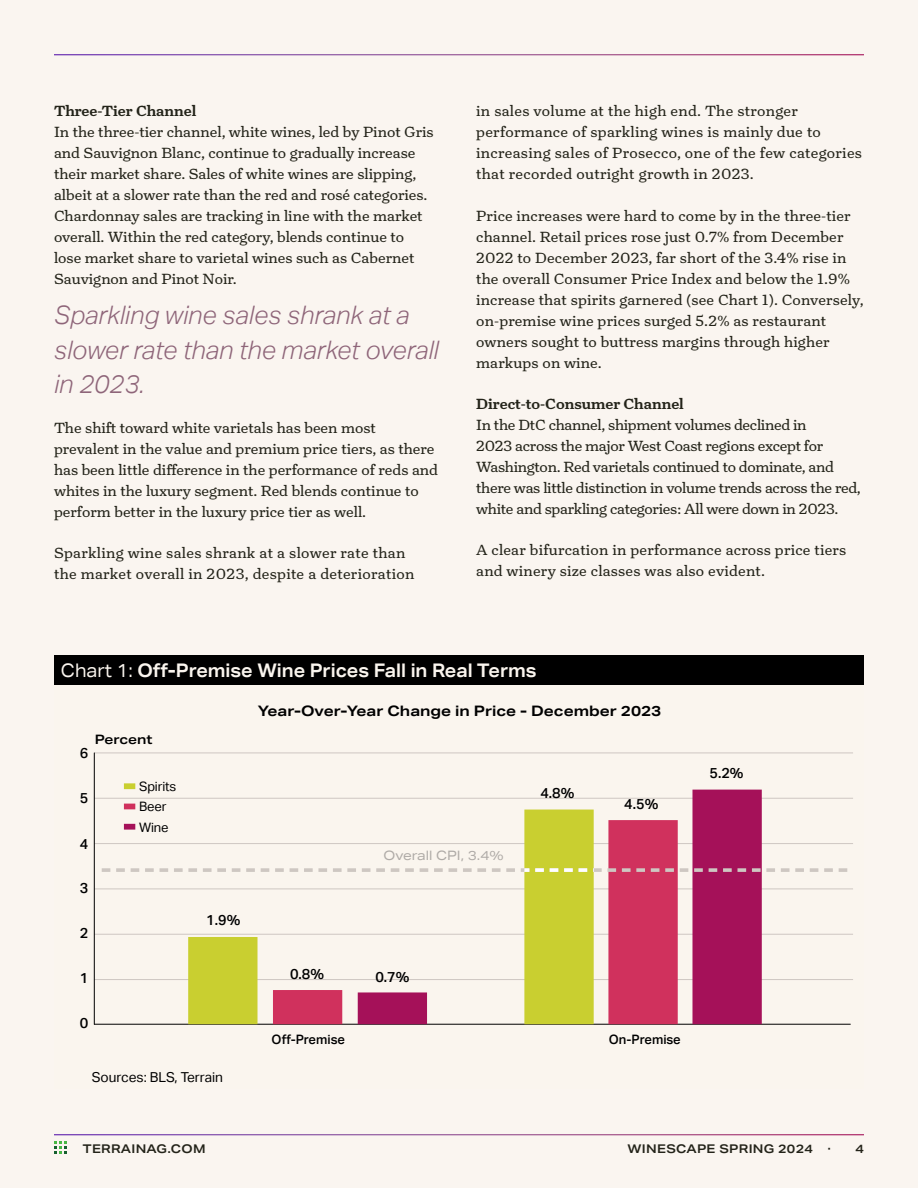
<style>
.page{position:relative;width:918px;height:1188px;background:#faf5f0}
.page>*{position:absolute;margin:0;border:0;box-sizing:border-box;transform-origin:0 0}
.Body{font:italic 300 25.5px/34.5px "Aktiv Grotesk";color:#8e6579}
.t1{font:700 18.75px "Aktiv Grotesk Ex";color:#faf5ee;scale:.88 1}
.Body-2{font:15px/21px "Turnip";color:#232319}
.Body-3{font:15px/21px "Turnip";letter-spacing:-.02em;color:#232319}
.Body-4{font:15px/21px "Turnip";letter-spacing:.02em;color:#232319}
.t2{font:700 14.4px "Aktiv Grotesk Ex";color:#000}
.t3{font:500 14.4px "Aktiv Grotesk";color:#000}
.t4{font:13.8px "Aktiv Grotesk";color:#000}
.t5{font:500 13.05px "Aktiv Grotesk";color:#000}
.t6{font:13.05px/20.2px "Aktiv Grotesk";letter-spacing:-.01em;color:#000}
.t7{font:13.05px "Aktiv Grotesk Ex";color:#afaba7}
.t8{font:600 13.05px "Aktiv Grotesk Ex";color:#000}
.t9{font:600 12px "Aktiv Grotesk Ex";letter-spacing:.025em;color:#232319}
.s1{font-weight:500}
.s2{font-weight:400}
</style>
<div class="page">
<hr style="left:54px;top:54px;width:810px;height:1px;background:#fff">
<hr style="left:54px;top:1134px;width:810px;height:1px;background:#fff">
<svg style="left:54px;top:1141px;width:13px;height:12px"></svg>
<hr style="left:94px;top:889px;width:759px;height:1px;background:#cec7c2">
<hr style="left:94px;top:979px;width:759px;height:1px;background:#cec7c2">
<hr style="left:94px;top:843px;width:759px;height:1px;background:#cec7c2">
<hr style="left:94px;top:934px;width:759px;height:1px;background:#cec7c2">
<hr style="left:94px;top:798px;width:759px;height:1px;background:#cec7c2">
<hr style="left:94px;top:753px;width:759px;height:1px;background:#cec7c2">
<hr style="left:94px;top:753px;width:1px;height:271px;background:#000">
<div style="left:54px;top:656px;width:810px;height:29px;background:#000"></div>
<hr style="left:94px;top:1024px;width:756px;height:1px;background:#000">
<div style="left:124px;top:783px;width:11px;height:6px;background:#c9cf30"></div>
<svg style="left:102px;top:790px;width:746px;height:234px"></svg>
<h2 class="Body-2" style="left:54px;top:101px;width:381px"><span class="s1">Three-Tier Channel<br></span>In the three-tier channel, white wines, led by Pinot Gris and Sauvignon Blanc, continue to gradually increase their market share. Sales of white wines are slipping, albeit at a slower rate than the red and rosé categories.<br>Chardonnay sales are tracking in line with the market overall. Within the red category, blends continue to lose market share to varietal wines such as Cabernet Sauvignon and Pinot Noir.</h2>
<p class="Body" style="left:54px;top:298px;width:386px">Sparkling wine sales shrank at a slower rate than the market overall in 2023.</p>
<p class="Body-2" style="left:54px;top:417px;width:386px">The shift toward white varietals has been most prevalent in the value and premium price tiers, as there has been little difference in the performance of reds and whites in the luxury segment. Red blends continue to perform better in the luxury price tier as well.</p>
<p class="Body-4" style="left:54px;top:542px;width:362px">Sparkling wine sales shrank at a slower rate than the market overall in 2023, despite a deterioration</p>
<p class="Body-4" style="left:476px;top:101px;width:387px">in sales volume at the high end. The stronger performance of sparkling wines is mainly due to increasing sales of Prosecco, one of the few categories that recorded outright growth in 2023.</p>
<p class="Body-2" style="left:476px;top:205px;width:389px">Price increases were hard to come by in the three-tier channel. Retail prices rose just 0.7% from December 2022 to December 2023, far short of the 3.4% rise in the overall Consumer Price Index and below the 1.9% increase that spirits garnered (see Chart 1). Conversely, on-premise wine prices surged 5.2% as restaurant owners sought to buttress margins through higher markups on wine.</p>
<p class="Body-3" style="left:476px;top:393px;width:386px"><span class="s1">Direct-to-Consumer Channel<br></span>In the DtC channel, shipment volumes declined in<br>2023 across the major West Coast regions except for Washington. Red varietals continued to dominate, and there was little distinction in volume trends across the red, white and sparkling categories: All were down in 2023.</p>
<p class="Body-2" style="left:476px;top:539px;width:372px">A clear bifurcation in performance across price tiers and winery size classes was also evident.</p>
<p class="t1" style="left:61px;top:658px;width:542px"><span class="s2">Chart 1:</span> Off-Premise Wine Prices Fall in Real Terms</p>
<p class="t3" style="left:80px;top:745px;width:10px">6</p>
<p class="t3" style="left:80px;top:789px;width:10px">5</p>
<p class="t3" style="left:80px;top:836px;width:10px">4</p>
<p class="t8" style="left:95px;top:732px;width:59px">Percent</p>
<p class="t6" style="left:139px;top:776px;width:39px">Spirits<br>Beer<br>Wine</p>
<p class="t3" style="left:80px;top:880px;width:10px">3</p>
<p class="t3" style="left:80px;top:925px;width:10px">2</p>
<p class="t3" style="left:80px;top:970px;width:10px">1</p>
<p class="t3" style="left:80px;top:1014px;width:10px">0</p>
<p class="t3" style="left:206px;top:912px;width:36px">1.9%</p>
<p class="t4" style="left:92px;top:1069px;width:133px">Sources: BLS, Terrain</p>
<p class="t2" style="left:258px;top:702px;width:405px">Year-Over-Year Change in Price - December 2023</p>
<p class="t7" style="left:383px;top:848px;width:122px">Overall CPI, 3.4%</p>
<p class="t3" style="left:540px;top:785px;width:36px">4.8%</p>
<p class="t3" style="left:290px;top:965px;width:36px">0.8%</p>
<p class="t3" style="left:375px;top:968px;width:36px">0.7%</p>
<p class="t3" style="left:624px;top:796px;width:36px">4.5%</p>
<p class="t5" style="left:272px;top:1032px;width:75px">Off-Premise</p>
<p class="t5" style="left:609px;top:1032px;width:73px">On-Premise</p>
<p class="t3" style="left:709px;top:764px;width:36px">5.2%</p>
<p class="t9" style="left:83px;top:1142px;width:124px">TERRAINAG.COM</p>
<p class="t9" style="left:628px;top:1142px;width:205px">WINESCAPE SPRING 2024 ·</p>
<p class="t9" style="left:856px;top:1142px;width:10px">4</p>
</div>
